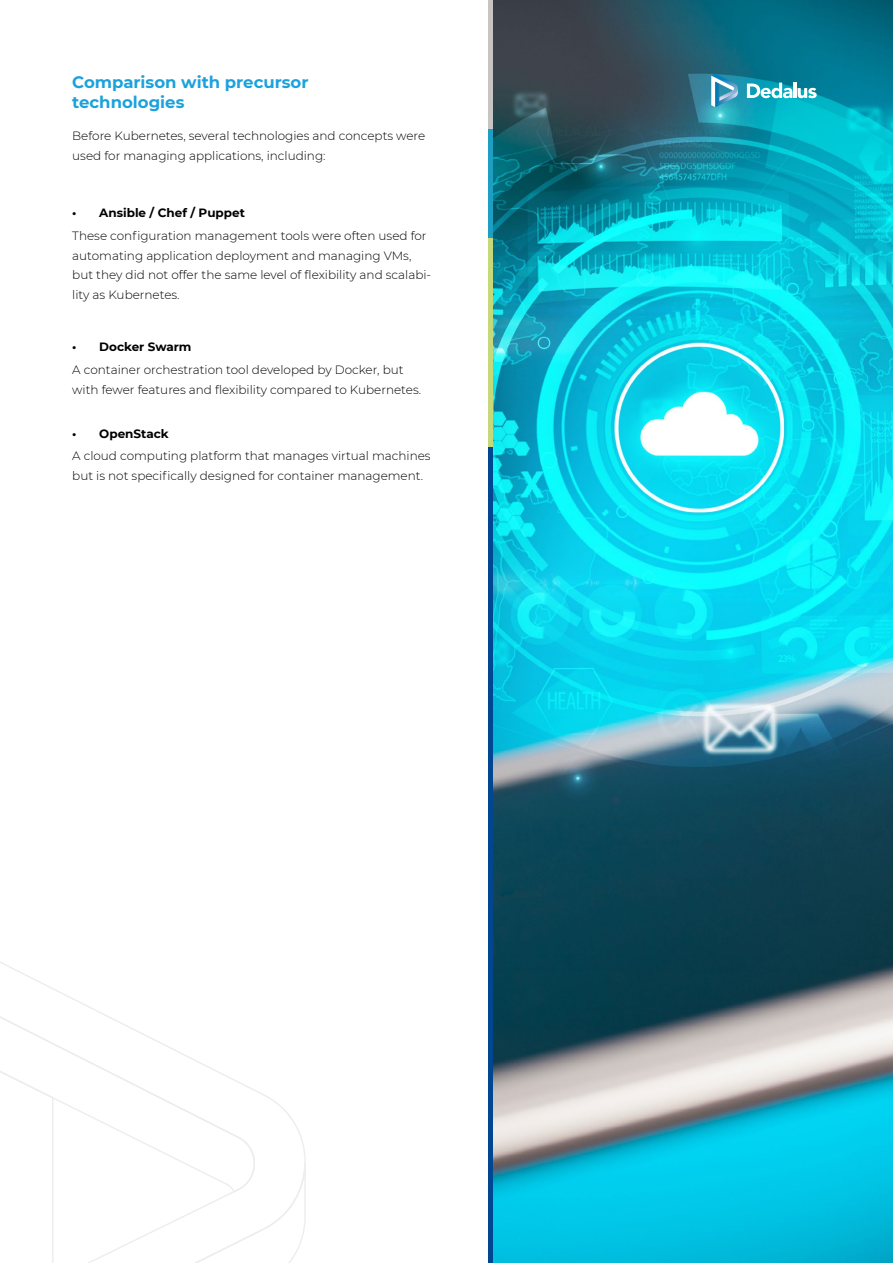
<style>
.page{position:relative;width:893px;height:1263px;background:#fff}
.page>*{position:absolute;margin:0;border:0;box-sizing:border-box;transform-origin:0 0}
.t1{font:700 16.5px/19.8px "Montserrat";color:#1ba2dd}
.t2{font:300 12px/19.5px "Montserrat";color:#000}
.t3{font:700 12px "Montserrat";color:#000}
</style>
<div class="page">
<img style="left:493px;top:0;width:400px;height:1263px">
<svg style="left:0;top:987px;width:213px;height:82px"></svg>
<svg style="left:0;top:1069px;width:306px;height:194px"></svg>
<svg style="left:747px;top:83px;width:45px;height:15px"></svg>
<hr style="left:794px;top:83px;width:3px;height:15px;background:#fff">
<svg style="left:798px;top:88px;width:19px;height:10px"></svg>
<svg style="left:711px;top:74px;width:28px;height:33px"></svg>
<hr style="left:488px;top:446px;width:4px;height:817px;background:#004691">
<hr style="left:488px;top:237px;width:4px;height:209px;background:#c5d87a">
<hr style="left:488px;top:129px;width:4px;height:108px;background:#1f9ec4">
<hr style="left:488px;top:0;width:4px;height:129px;background:#c7c4c3">
<h1 class="t1" style="left:72px;top:72px;width:238px">Comparison with precursor technologies</h1>
<p class="t2" style="left:72px;top:126px;width:355px">Before Kubernetes, several technologies and concepts were used for managing applications, including:</p>
<p class="t3" style="left:72px;top:204px;width:174px">• Ansible / Chef / Puppet</p>
<p class="t2" style="left:72px;top:226px;width:360px">These configuration management tools were often used for automating application deployment and managing VMs, but they did not offer the same level of flexibility and scalabi&shy;lity as Kubernetes.</p>
<p class="t3" style="left:72px;top:338px;width:121px">• Docker Swarm</p>
<p class="t2" style="left:72px;top:360px;width:350px">A container orchestration tool developed by Docker, but with fewer features and flexibility compared to Kubernetes.</p>
<p class="t3" style="left:72px;top:425px;width:98px">• OpenStack</p>
<p class="t2" style="left:72px;top:446px;width:360px">A cloud computing platform that manages virtual machines but is not specifically designed for container management.</p>
</div>
